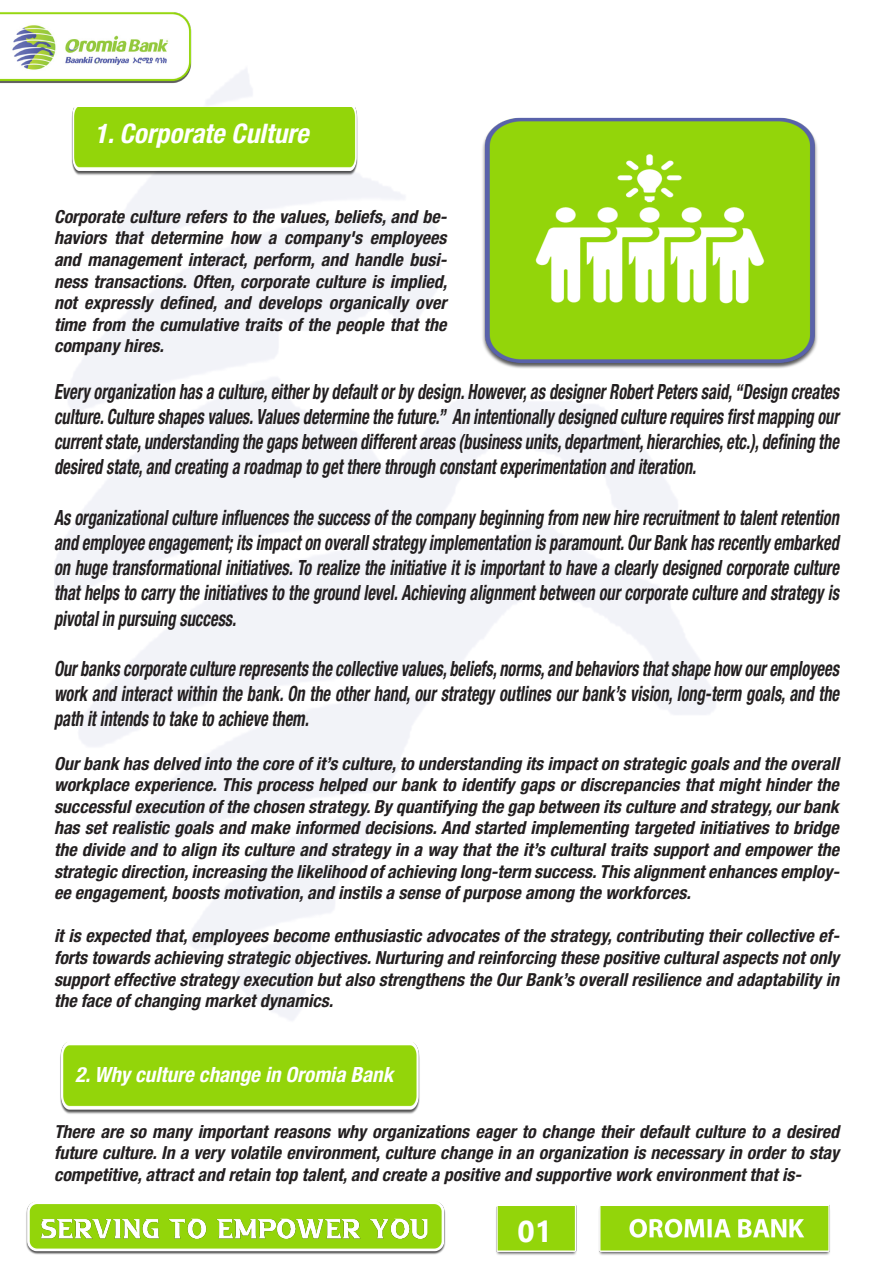
<style>
.page{position:relative;width:893px;height:1263px;background:#fff}
.page>*{position:absolute;margin:0;border:0;box-sizing:border-box;transform-origin:0 0}
.t1{font:700 30px "Ebrima";color:#fff}
.t2{font:27px "Helvetica Neue W01 77 Bd Cn Obl";color:#fff}
.t3{font:21px/25.2px "Helvetica Neue W01 77 Bd Cn Obl";color:#231f20;text-align:justify;scale:.78 1}
.t4{font:21px "Helvetica Neue W01 77 Bd Cn Obl";color:#fff}
.t5{font:18px/21.6px "Helvetica Neue W01 77 Bd Cn Obl";color:#231f20;text-align:justify}
</style>
<div class="page">
<img style="left:71px;top:107px;width:293px;height:81px">
<img style="left:26px;top:1201px;width:420px;height:54px">
<img style="left:60px;top:1042px;width:360px;height:72px">
<img style="left:0;top:12px;width:225px;height:80px">
<img style="left:496px;top:1205px;width:334px;height:50px">
<img style="left:33px;top:1203px;width:401px;height:52px">
<img style="left:481px;top:117px;width:337px;height:252px">
<p class="t2" style="left:94px;top:118px;width:216px">1. Corporate Culture</p>
<p class="t5" style="left:54px;top:205px;width:395px">Corporate culture refers to the values, beliefs, and be&shy;haviors that determine how a company's employees and management interact, perform, and handle busi&shy;ness transactions. Often, corporate culture is implied, not expressly defined, and develops organically over time from the cumulative traits of the people that the company hires.</p>
<p class="t3" style="left:54px;top:378px;width:1008px">Every organization has a culture, either by default or by design. However, as designer Robert Peters said, “Design creates culture. Culture shapes values. Values determine the future.” An intentionally designed culture requires first mapping our current state, understanding the gaps between different areas (business units, department, hierarchies, etc.), defining the desired state, and creating a roadmap to get there through constant experimentation and iteration.</p>
<p class="t3" style="left:54px;top:504px;width:1008px">As organizational culture influences the success of the company beginning from new hire recruitment to talent retention and employee engagement; its impact on overall strategy implementation is paramount. Our Bank has recently embarked on huge transformational initiatives. To realize the initiative it is important to have a clearly designed corporate culture that helps to carry the initiatives to the ground level. Achieving alignment between our corporate culture and strategy is pivotal in pursuing success.</p>
<p class="t3" style="left:54px;top:656px;width:1008px">Our banks corporate culture represents the collective values, beliefs, norms, and behaviors that shape how our employees work and interact within the bank. On the other hand, our strategy outlines our bank’s vision, long-term goals, and the path it intends to take to achieve them.</p>
<p class="t5" style="left:54px;top:752px;width:787px">Our bank has delved into the core of it’s culture, to understanding its impact on strategic goals and the overall workplace experience. This process helped our bank to identify gaps or discrepancies that might hinder the successful execution of the chosen strategy. By quantifying the gap between its culture and strategy, our bank has set realistic goals and make informed decisions. And started implementing targeted initiatives to bridge the divide and to align its culture and strategy in a way that the it’s cultural traits support and empower the strategic direction, increasing the likelihood of achieving long-term success. This alignment enhances employ&shy;ee engagement, boosts motivation, and instils a sense of purpose among the workforces.</p>
<p class="t5" style="left:54px;top:925px;width:787px">it is expected that, employees become enthusiastic advocates of the strategy, contributing their collective ef&shy;forts towards achieving strategic objectives. Nurturing and reinforcing these positive cultural aspects not only support effective strategy execution but also strengthens the Our Bank’s overall resilience and adaptability in the face of changing market dynamics.</p>
<p class="t4" style="left:75px;top:1062px;width:320px">2. Why culture change in Oromia Bank</p>
<p class="t5" style="left:54px;top:1120px;width:786px">There are so many important reasons why organizations eager to change their default culture to a desired future culture. In a very volatile environment, culture change in an organization is necessary in order to stay competitive, attract and retain top talent, and create a positive and supportive work environment that is-</p>
<p class="t1" style="left:518px;top:1208px;width:36px">01</p>
</div>
